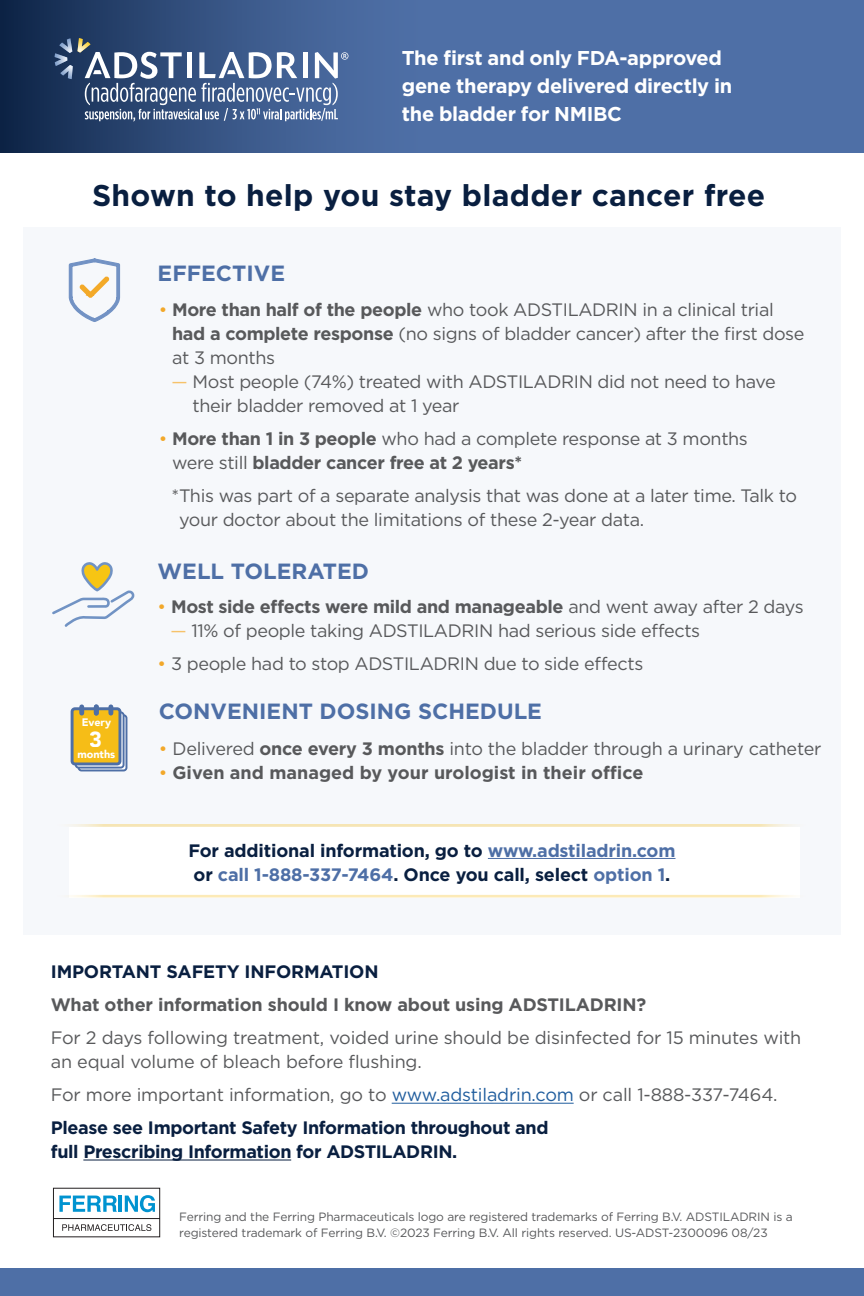
<style>
.page{position:relative;width:864px;height:1296px;background:#fff}
.page>*{position:absolute;margin:0;border:0;box-sizing:border-box;transform-origin:0 0}
.t1{font:700 30px "Gotham";letter-spacing:.01em;color:#091f40}
.t2{font:700 22px "Gotham";color:#4e6fa6}
.t3{font:900 21.8px "Avenir";color:#fff}
.t4{font:700 20px/28px "Gotham";letter-spacing:-.02em;color:#fff}
.t5{font:18px/24px "Gotham";letter-spacing:-.02em;color:#58595b}
.t6{font:700 18px/24px "Gotham";letter-spacing:-.01em;color:#58595b}
.t7{font:700 18px/24px "Gotham";letter-spacing:-.02em;color:#091f40}
.t8{font:12px/16px "Gotham";letter-spacing:-.01em;color:#58595b}
.t9{font:900 10.8px "Avenir";color:#fff}
.s1{color:#f2a82a}
.s2{font-weight:700}
.s3{color:#f6c26a}
.s4{font-weight:400;color:#f2a82a}
.s5{font-weight:400}
.s6{color:#4e6fa6}
.s7{color:#215e9e}
</style>
<div class="page">
<div style="left:23px;top:227px;width:818px;height:708px;background:#f6f8fb"></div>
<svg style="left:53px;top:1187px;width:108px;height:51px"></svg>
<hr style="left:392px;top:1103px;width:182px;height:1px;background:#215e9e">
<div style="left:0;top:1269px;width:864px;height:27px;background:#4e6fa6"></div>
<svg style="left:52px;top:562px;width:83px;height:65px"></svg>
<svg style="left:68px;top:258px;width:53px;height:64px"></svg>
<svg style="left:0;top:0;width:864px;height:153px;background:#436397"></svg>
<svg style="left:55px;top:38px;width:293px;height:83px;background:#5f7599"></svg>
<hr style="left:83px;top:1160px;width:208px;height:1px;background:#091f40">
<div style="left:69px;top:827px;width:731px;height:71px;background:#fff"></div>
<hr style="left:488px;top:858px;width:188px;height:1px;background:#4e6fa6">
<hr style="left:51px;top:824px;width:762px;height:3px;background:#f6bd17">
<hr style="left:51px;top:895px;width:762px;height:3px;background:#f6bd17">
<div style="left:78px;top:714px;width:49px;height:57px;border:2px solid #4e6fa6;border-radius:3px"></div>
<svg style="left:76px;top:712px;width:48px;height:56px"></svg>
<div style="left:75px;top:711px;width:50px;height:58px;border:2px solid #4e6fa6;border-radius:3px"></div>
<div style="left:72px;top:709px;width:48px;height:55px;background:#f6bd17;border-radius:3px"></div>
<div style="left:71px;top:707px;width:50px;height:58px;border:3px solid #4e6fa6;border-radius:3px"></div>
<svg style="left:108px;top:707px;width:5px;height:6px"></svg>
<svg style="left:79px;top:707px;width:5px;height:6px"></svg>
<svg style="left:94px;top:707px;width:5px;height:6px"></svg>
<p class="t4" style="left:402px;top:44px;width:332px">The first and only FDA-approved gene therapy delivered directly in the bladder for NMIBC</p>
<h1 class="t1" style="left:92px;top:176px;width:675px">Shown to help you stay bladder cancer free</h1>
<p class="t9" style="left:82px;top:713px;width:31px">Every</p>
<p class="t3" style="left:90px;top:720px;width:14px">3</p>
<p class="t9" style="left:77px;top:745px;width:39px">months</p>
<p class="t2" style="left:158px;top:259px;width:129px">EFFECTIVE</p>
<p class="t5" style="left:172px;top:297px;width:634px;text-indent:-13px"><span class="s1">•</span> <span class="s2">More than half of the people</span> who took ADSTILADRIN in a clinical trial <span class="s2">had a complete response</span> (no signs of bladder cancer) after the first dose at 3 months</p>
<p class="t5" style="left:192px;top:369px;width:585px;text-indent:-21px"><span class="s3">—</span> Most people (74%) treated with ADSTILADRIN did not need to have their bladder removed at 1 year</p>
<p class="t6" style="left:172px;top:427px;width:577px;text-indent:-13px"><span class="s4">•</span> More than 1 in 3 people <span class="s5">who had a complete response at 3 months were still</span> bladder cancer free at 2 years*</p>
<p class="t5" style="left:179px;top:483px;width:620px;text-indent:-7px">*This was part of a separate analysis that was done at a later time. Talk to your doctor about the limitations of these 2-year data.</p>
<p class="t2" style="left:158px;top:557px;width:213px">WELL TOLERATED</p>
<p class="t6" style="left:158px;top:594px;width:648px"><span class="s4">•</span> Most side effects were mild and manageable <span class="s5">and went away after 2 days</span></p>
<p class="t5" style="left:171px;top:618px;width:531px"><span class="s3">—</span> 11% of people taking ADSTILADRIN had serious side effects</p>
<p class="t5" style="left:158px;top:651px;width:487px"><span class="s1">•</span> 3 people had to stop ADSTILADRIN due to side effects</p>
<p class="t2" style="left:159px;top:697px;width:385px">CONVENIENT DOSING SCHEDULE</p>
<p class="t5" style="left:159px;top:736px;width:664px"><span class="s1">•</span> Delivered <span class="s2">once every 3 months</span> into the bladder through a urinary catheter</p>
<p class="t6" style="left:159px;top:761px;width:486px"><span class="s4">•</span> Given and managed by your urologist in their office</p>
<p class="t7" style="left:188px;top:838px;width:489px">For additional information, go to <span class="s6">www.adstiladrin.com </span>or <span class="s6">call 1-888-337-7464</span>. Once you call, select <span class="s6">option 1</span>.</p>
<p class="t7" style="left:51px;top:960px;width:329px">IMPORTANT SAFETY INFORMATION</p>
<p class="t6" style="left:51px;top:993px;width:597px">What other information should I know about using ADSTILADRIN?</p>
<p class="t5" style="left:51px;top:1026px;width:752px">For 2 days following treatment, voided urine should be disinfected for 15 minutes with an equal volume of bleach before flushing.</p>
<p class="t5" style="left:51px;top:1083px;width:728px">For more important information, go to <span class="s7">www.adstiladrin.com</span> or call 1-888-337-7464.</p>
<p class="t7" style="left:51px;top:1116px;width:499px">Please see Important Safety Information throughout and full Prescribing Information for ADSTILADRIN.</p>
<p class="t8" style="left:179px;top:1209px;width:615px">Ferring and the Ferring Pharmaceuticals logo are registered trademarks of Ferring B.V. ADSTILADRIN is a registered trademark of Ferring B.V. ©2023 Ferring B.V. All rights reserved. US-ADST-2300096 08/23</p>
</div>
